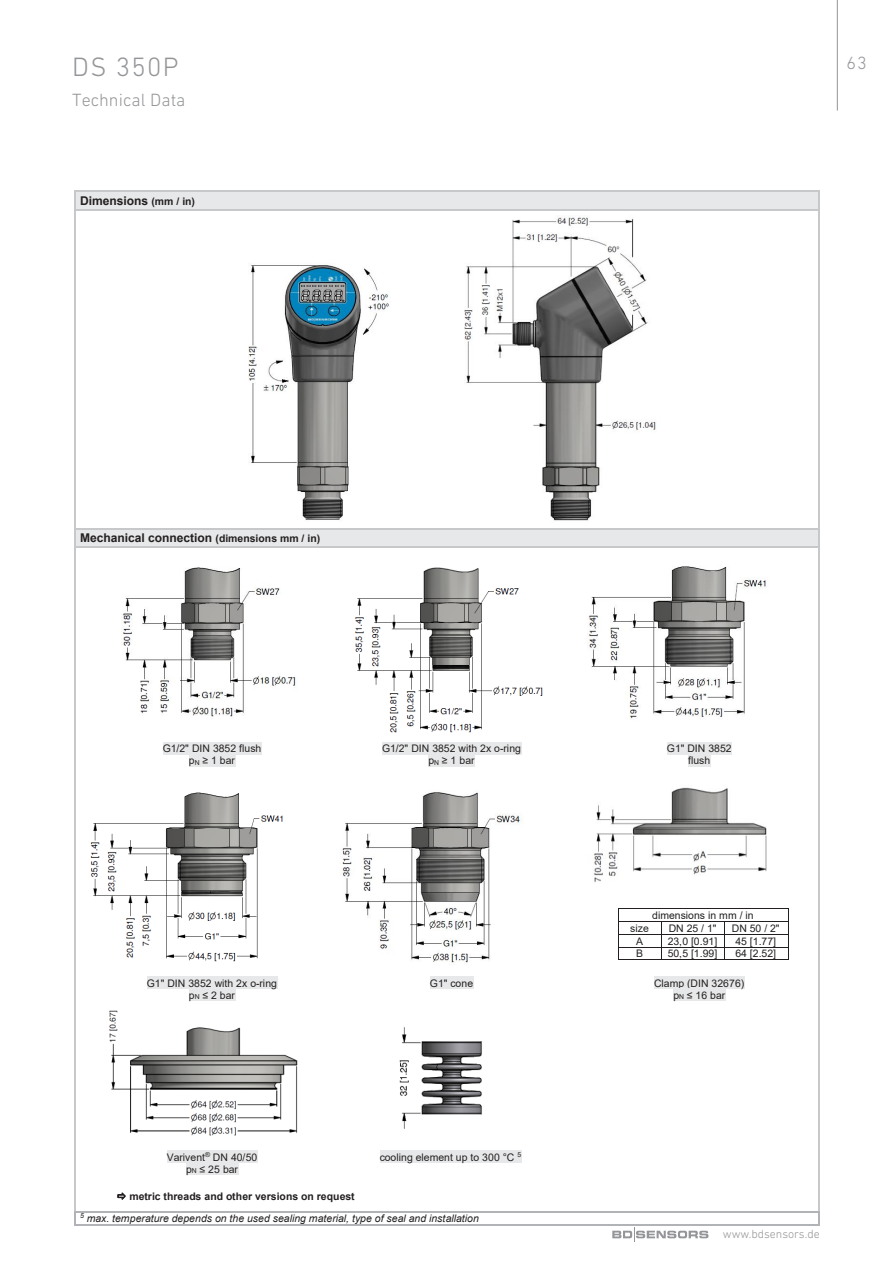
<style>
.page{position:relative;width:893px;height:1263px;background:#fff}
.page>*{position:absolute;margin:0;border:0;box-sizing:border-box;transform-origin:0 0}
.t1{font:300 27px "DIN Next LT Pro";letter-spacing:.05em;color:#939598}
.t2{font:300 18px "DIN Next LT Pro";color:#939598}
.t3{font:700 12px "Arial";color:#231f20}
.t4{font:300 12px "DIN Next LT Pro";color:#939598}
.t5{font:10.5px "Arial";color:#231f20}
.t6{font:italic 10.5px/22.2px "Arial";color:#231f20}
.s1{font-size:10.5px}
.s2{font-size:6.9px}
.s3{font-weight:700;font-style:normal}
</style>
<div class="page">
<hr style="left:837px;top:0;width:1px;height:111px;background:#939598">
<svg style="left:612px;top:1227px;width:96px;height:15px"></svg>
<div style="left:75px;top:192px;width:744px;height:17px;background:#e7e8e9"></div>
<hr style="left:75px;top:191px;width:744px;height:1px;background:#c7c8ca">
<svg style="left:74px;top:191px;width:1px;height:19px"></svg>
<hr style="left:75px;top:209px;width:744px;height:1px;background:#c7c8ca">
<svg style="left:819px;top:191px;width:1px;height:19px"></svg>
<hr style="left:74px;top:210px;width:1px;height:318px;background:#c7c8ca">
<hr style="left:819px;top:210px;width:1px;height:318px;background:#c7c8ca">
<div style="left:80px;top:529px;width:734px;height:17px;background:#e7e8e9"></div>
<hr style="left:75px;top:528px;width:744px;height:1px;background:#c7c8ca">
<div style="left:163px;top:742px;width:99px;height:12px;background:#e7e8e9"></div>
<div style="left:382px;top:742px;width:139px;height:12px;background:#e7e8e9"></div>
<div style="left:667px;top:742px;width:65px;height:12px;background:#e7e8e9"></div>
<div style="left:189px;top:754px;width:46px;height:12px;background:#e7e8e9"></div>
<div style="left:428px;top:754px;width:47px;height:12px;background:#e7e8e9"></div>
<div style="left:688px;top:754px;width:22px;height:12px;background:#e7e8e9"></div>
<div style="left:147px;top:976px;width:130px;height:13px;background:#e7e8e9"></div>
<div style="left:430px;top:976px;width:43px;height:13px;background:#e7e8e9"></div>
<div style="left:654px;top:976px;width:91px;height:13px;background:#e7e8e9"></div>
<div style="left:189px;top:989px;width:46px;height:12px;background:#e7e8e9"></div>
<div style="left:673px;top:989px;width:52px;height:12px;background:#e7e8e9"></div>
<div style="left:167px;top:1151px;width:90px;height:12px;background:#e7e8e9"></div>
<div style="left:380px;top:1151px;width:141px;height:12px;background:#e7e8e9"></div>
<div style="left:186px;top:1163px;width:52px;height:12px;background:#e7e8e9"></div>
<svg style="left:74px;top:528px;width:1px;height:19px"></svg>
<hr style="left:75px;top:546px;width:744px;height:1px;background:#c7c8ca">
<svg style="left:819px;top:528px;width:1px;height:19px"></svg>
<hr style="left:74px;top:547px;width:1px;height:664px;background:#c7c8ca">
<hr style="left:819px;top:547px;width:1px;height:664px;background:#c7c8ca">
<hr style="left:75px;top:1211px;width:744px;height:1px;background:#b2b3b7">
<svg style="left:74px;top:1211px;width:1px;height:14px"></svg>
<hr style="left:75px;top:1224px;width:744px;height:1px;background:#b2b3b7">
<svg style="left:819px;top:1211px;width:1px;height:14px"></svg>
<img style="left:109px;top:1010px;width:189px;height:126px">
<img style="left:399px;top:1027px;width:83px;height:102px">
<img style="left:355px;top:567px;width:188px;height:166px">
<img style="left:90px;top:792px;width:193px;height:170px">
<img style="left:340px;top:792px;width:182px;height:171px">
<img style="left:594px;top:787px;width:173px;height:95px">
<img style="left:123px;top:567px;width:173px;height:150px">
<img style="left:587px;top:566px;width:180px;height:153px">
<hr style="left:619px;top:908px;width:169px;height:1px;background:#231f20">
<hr style="left:619px;top:921px;width:42px;height:1px;background:#231f20">
<hr style="left:661px;top:921px;width:63px;height:1px;background:#231f20">
<hr style="left:725px;top:921px;width:63px;height:1px;background:#231f20">
<hr style="left:619px;top:934px;width:42px;height:1px;background:#231f20">
<hr style="left:661px;top:934px;width:63px;height:1px;background:#231f20">
<hr style="left:725px;top:934px;width:63px;height:1px;background:#231f20">
<hr style="left:619px;top:947px;width:42px;height:1px;background:#231f20">
<hr style="left:661px;top:947px;width:63px;height:1px;background:#231f20">
<hr style="left:725px;top:947px;width:63px;height:1px;background:#231f20">
<svg style="left:618px;top:908px;width:1px;height:52px"></svg>
<hr style="left:619px;top:959px;width:42px;height:1px;background:#231f20">
<svg style="left:661px;top:922px;width:1px;height:37px"></svg>
<hr style="left:661px;top:959px;width:63px;height:1px;background:#231f20">
<svg style="left:724px;top:921px;width:1px;height:39px"></svg>
<hr style="left:725px;top:959px;width:63px;height:1px;background:#231f20">
<svg style="left:788px;top:908px;width:1px;height:52px"></svg>
<img style="left:248px;top:265px;width:141px;height:255px">
<img style="left:464px;top:216px;width:193px;height:305px">
<p class="t1" style="left:72px;top:51px;width:108px">DS 350P</p>
<p class="t2" style="left:72px;top:89px;width:115px">Technical Data</p>
<p class="t3" style="left:80px;top:192px;width:116px">Dimensions <span class="s1">(mm / in)</span></p>
<h2 class="t2" style="left:847px;top:52px;width:22px">63</h2>
<p class="t3" style="left:80px;top:529px;width:242px">Mechanical connection <span class="s1">(dimensions mm / in)</span></p>
<p class="t5" style="left:163px;top:741px;width:100px">G1/2" DIN 3852 flush</p>
<p class="t5" style="left:382px;top:741px;width:141px">G1/2" DIN 3852 with 2x o-ring</p>
<p class="t5" style="left:667px;top:741px;width:66px">G1" DIN 3852</p>
<p class="t5" style="left:189px;top:753px;width:48px">p<span class="s2">N</span> ≥ 1 bar</p>
<p class="t5" style="left:428px;top:753px;width:48px">p<span class="s2">N</span> ≥ 1 bar</p>
<p class="t5" style="left:688px;top:753px;width:24px">flush</p>
<p class="t5" style="left:652px;top:908px;width:103px">dimensions in mm / in</p>
<p class="t5" style="left:630px;top:921px;width:20px">size</p>
<p class="t5" style="left:669px;top:921px;width:49px">DN 25 / 1"</p>
<p class="t5" style="left:732px;top:921px;width:49px">DN 50 / 2"</p>
<p class="t5" style="left:636px;top:934px;width:8px">A</p>
<p class="t5" style="left:668px;top:934px;width:51px">23,0 [0.91]</p>
<p class="t5" style="left:735px;top:934px;width:42px">45 [1.77]</p>
<p class="t5" style="left:636px;top:946px;width:8px">B</p>
<p class="t5" style="left:668px;top:946px;width:51px">50,5 [1.99]</p>
<p class="t5" style="left:735px;top:946px;width:42px">64 [2.52]</p>
<p class="t5" style="left:147px;top:975px;width:132px">G1" DIN 3852 with 2x o-ring</p>
<p class="t5" style="left:430px;top:975px;width:45px">G1" cone</p>
<p class="t5" style="left:654px;top:975px;width:92px">Clamp (DIN 32676)</p>
<p class="t5" style="left:189px;top:988px;width:48px">p<span class="s2">N</span> ≤ 2 bar</p>
<p class="t5" style="left:673px;top:988px;width:53px">p<span class="s2">N</span> ≤ 16 bar</p>
<p class="t5" style="left:167px;top:1150px;width:92px">Varivent<sup>®</sup> DN 40/50</p>
<p class="t5" style="left:380px;top:1150px;width:143px">cooling element up to 300 °C <sup>5</sup></p>
<p class="t5" style="left:186px;top:1162px;width:53px">p<span class="s2">N</span> ≤ 25 bar</p>
<p class="t6" style="left:80px;top:1185px;width:400px;text-indent:49px"><span class="s3">metric threads and other versions on request<br></span><sup>5</sup> max. temperature depends on the used sealing material, type of seal and installation</p>
<p class="t4" style="left:723px;top:1226px;width:98px">www.bdsensors.de</p>
</div>
